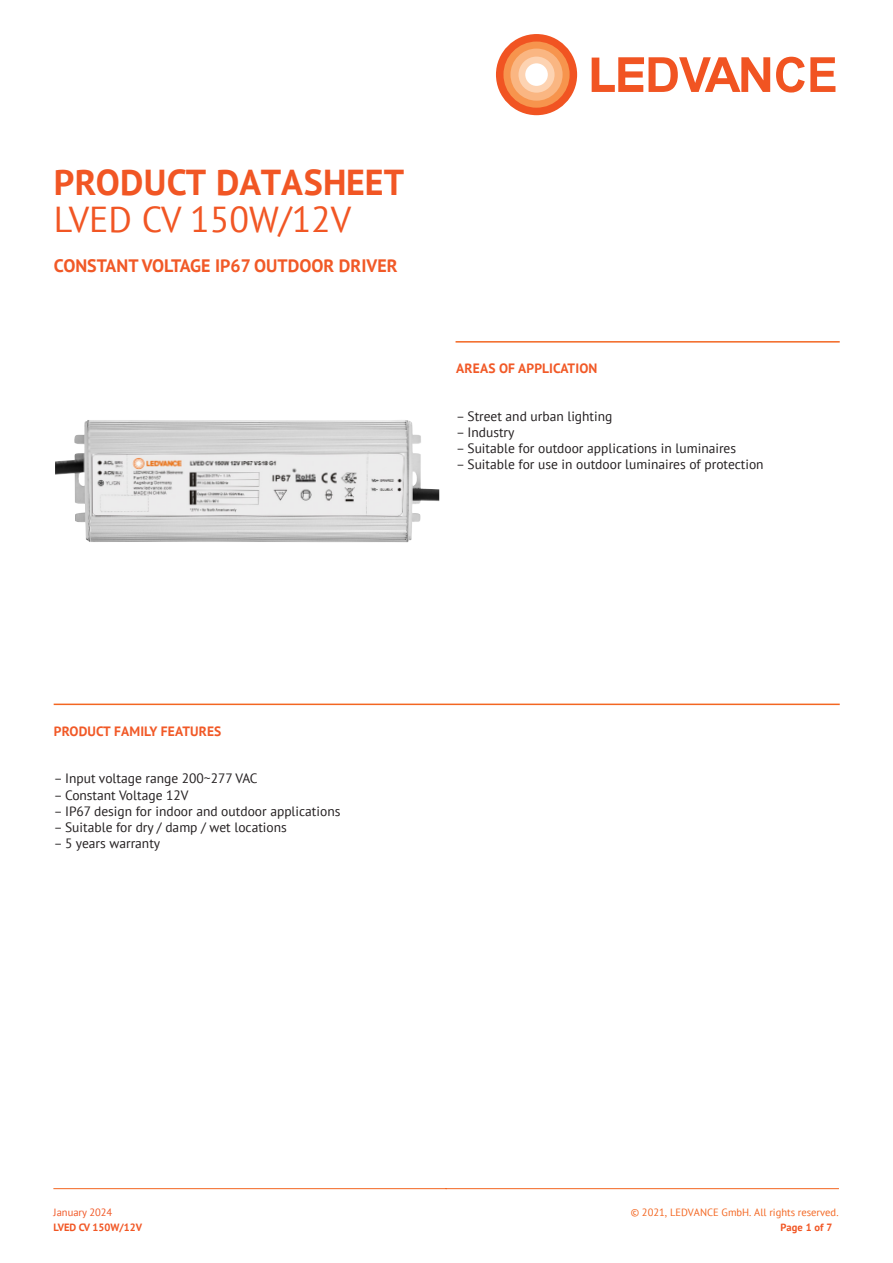
<style>
.page{position:relative;width:893px;height:1263px;background:#fff}
.page>*{position:absolute;margin:0;border:0;box-sizing:border-box;transform-origin:0 0}
.t1{font:700 36px "PT Sans";color:#f15624}
.t2{font:36px "PT Sans";color:#f15624}
.t3{font:700 18px "PT Sans";color:#f15927}
.t4{font:13.5px "PT Sans";color:#231f20}
.t5{font:700 13.5px "PT Sans";letter-spacing:.01em;color:#f15927}
.t6{font:10.5px "PT Sans";color:#f36621}
.t7{font:700 10.5px "PT Sans";color:#f15624}
.t8{font:10.5px "PT Sans";color:#f15624}
</style>
<div class="page">
<svg style="left:592px;top:57px;width:178px;height:35px"></svg>
<svg style="left:776px;top:57px;width:59px;height:36px"></svg>
<div style="left:496px;top:34px;width:81px;height:81px;background:#f15422;border-radius:50%"></div>
<div style="left:503px;top:42px;width:67px;height:66px;background:#f7944d;border-radius:50%"></div>
<div style="left:510px;top:49px;width:53px;height:52px;background:#fab682;border-radius:50%"></div>
<div style="left:518px;top:57px;width:37px;height:36px;background:#fdd3b2;border-radius:50%"></div>
<div style="left:525px;top:63px;width:23px;height:23px;background:#fff;border-radius:50%"></div>
<hr style="left:456px;top:341px;width:383px;height:2px;background:#f36621">
<hr style="left:54px;top:704px;width:785px;height:1px;background:#f36621">
<img style="left:55px;top:420px;width:384px;height:122px">
<hr style="left:54px;top:1188px;width:392px;height:1px;background:#f36621">
<hr style="left:446px;top:1188px;width:392px;height:1px;background:#f36621">
<h1 class="t1" style="left:54px;top:159px;width:352px">PRODUCT DATASHEET</h1>
<h1 class="t2" style="left:54px;top:196px;width:299px">LVED CV 150W/12V</h1>
<h2 class="t3" style="left:54px;top:254px;width:345px">CONSTANT VOLTAGE IP67 OUTDOOR DRIVER</h2>
<p class="t5" style="left:456px;top:359px;width:143px">AREAS OF APPLICATION</p>
<p class="t4" style="left:456px;top:407px;width:158px">– Street and urban lighting</p>
<p class="t4" style="left:456px;top:423px;width:60px">– Industry</p>
<p class="t4" style="left:456px;top:439px;width:282px">– Suitable for outdoor applications in luminaires</p>
<p class="t4" style="left:456px;top:456px;width:309px">– Suitable for use in outdoor luminaires of protection</p>
<p class="t5" style="left:54px;top:722px;width:169px">PRODUCT FAMILY FEATURES</p>
<p class="t4" style="left:54px;top:770px;width:205px">– Input voltage range 200~277 VAC</p>
<p class="t4" style="left:54px;top:786px;width:136px">– Constant Voltage 12V</p>
<p class="t4" style="left:54px;top:802px;width:288px">– IP67 design for indoor and outdoor applications</p>
<p class="t4" style="left:54px;top:819px;width:235px">– Suitable for dry / damp / wet locations</p>
<p class="t4" style="left:54px;top:835px;width:108px">– 5 years warranty</p>
<p class="t8" style="left:54px;top:1206px;width:60px">January 2024</p>
<p class="t6" style="left:631px;top:1206px;width:209px">© 2021, LEDVANCE GmbH. All rights reserved.</p>
<p class="t7" style="left:54px;top:1221px;width:90px">LVED CV 150W/12V</p>
<p class="t7" style="left:781px;top:1221px;width:53px">Page 1 of 7</p>
</div>
